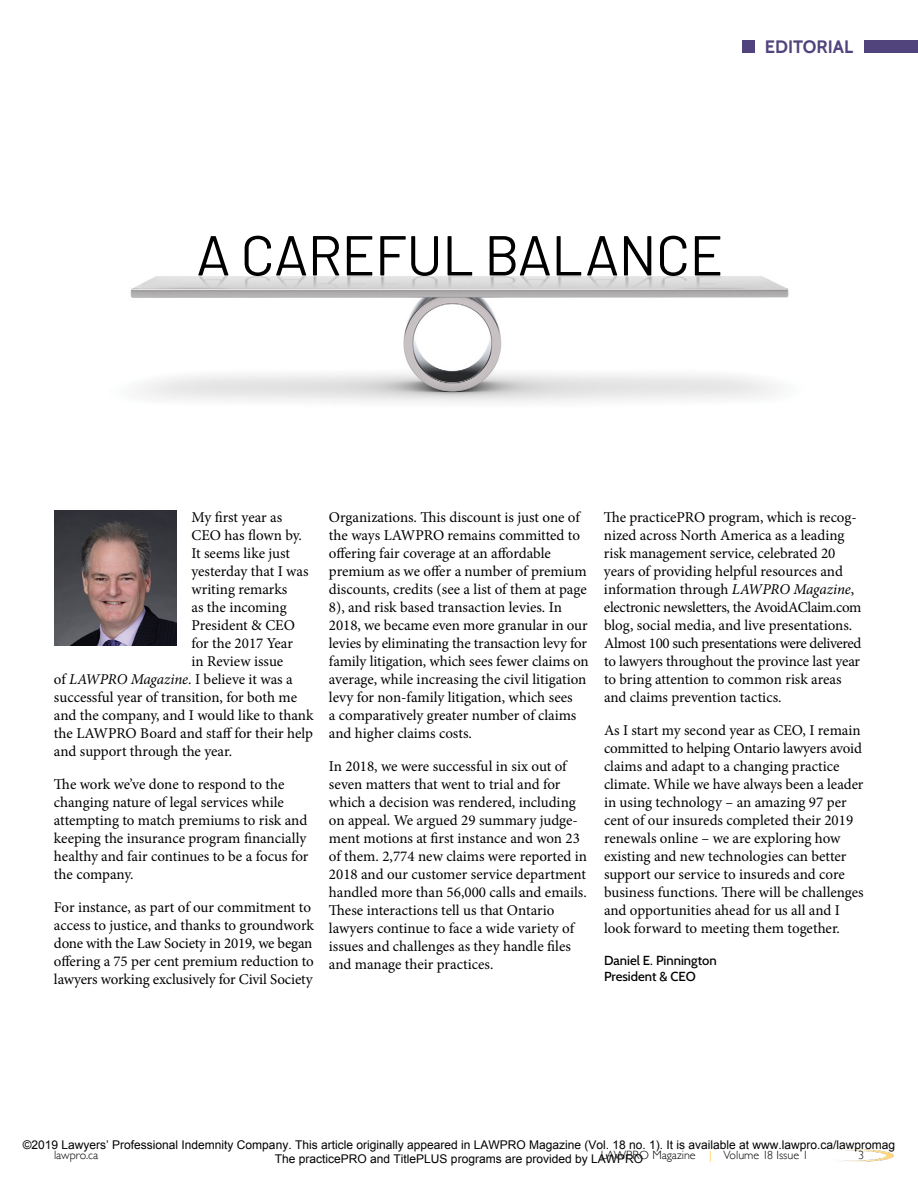
<style>
.page{position:relative;width:918px;height:1188px;background:#fff}
.page>*{position:absolute;margin:0;border:0;box-sizing:border-box;transform-origin:0 0}
.t1{font:56.25px "Barlow";letter-spacing:-.01em;color:#000}
.t2{font:700 18px "Cabin";color:#51437c}
.t3{font:15px/18px "Minion Pro";letter-spacing:-.005em;color:#000}
.t4{font:500 13.05px/15.8px "Cabin";color:#000}
.t5{font:12px/14.4px "Arial";color:#000;text-align:center}
.t6{font:300 12px "Gill Sans";color:#000}
.s1{font-style:italic}
.s2{color:#ffc425}
</style>
<div class="page">
<img style="left:130px;top:276px;width:659px;height:127px">
<img style="left:54px;top:511px;width:123px;height:135px">
<svg style="left:198px;top:276px;width:524px;height:16px;background:#d1d1d1"></svg>
<img style="left:839px;top:1149px;width:54px;height:12px">
<div style="left:864px;top:40px;width:54px;height:13px;background:#51437c"></div>
<div style="left:742px;top:40px;width:12px;height:13px;background:#51437c"></div>
<p class="t2" style="left:765px;top:36px;width:90px">EDITORIAL</p>
<h1 class="t1" style="left:196px;top:220px;width:529px">A CAREFUL BALANCE</h1>
<p class="t3" style="left:192px;top:508px;width:92px">My first year as</p>
<p class="t3" style="left:192px;top:526px;width:112px">CEO has flown by.</p>
<p class="t3" style="left:192px;top:544px;width:100px">It seems like just</p>
<p class="t3" style="left:192px;top:562px;width:119px">yesterday that I was</p>
<p class="t3" style="left:192px;top:580px;width:97px">writing remarks</p>
<p class="t3" style="left:192px;top:598px;width:97px">as the incoming</p>
<p class="t3" style="left:192px;top:616px;width:105px">President &amp; CEO</p>
<p class="t3" style="left:192px;top:634px;width:103px">for the 2017 Year</p>
<p class="t3" style="left:192px;top:652px;width:93px">in Review issue</p>
<p class="t3" style="left:54px;top:670px;width:240px">of <span class="s1">LAWPRO Magazine</span>. I believe it was a</p>
<p class="t3" style="left:54px;top:688px;width:245px">successful year of transition, for both me</p>
<p class="t3" style="left:54px;top:706px;width:261px">and the company, and I would like to thank</p>
<p class="t3" style="left:54px;top:724px;width:260px">the LAWPRO Board and staff for their help</p>
<p class="t3" style="left:54px;top:742px;width:180px">and support through the year.</p>
<p class="t3" style="left:54px;top:775px;width:256px">The work we’ve done to respond to the changing nature of legal services while attempting to match premiums to risk and keeping the insurance program financially healthy and fair continues to be a focus for the company.</p>
<p class="t3" style="left:54px;top:898px;width:262px">For instance, as part of our commitment to access to justice, and thanks to groundwork done with the Law Society in 2019, we began offering a 75 per cent premium reduction to lawyers working exclusively for Civil Society</p>
<p class="t3" style="left:329px;top:508px;width:261px">Organizations. This discount is just one of the ways LAWPRO remains committed to offering fair coverage at an affordable premium as we offer a number of premium discounts, credits (see a list of them at page 8), and risk based transaction levies. In 2018, we became even more granular in our levies by eliminating the transaction levy for family litigation, which sees fewer claims on average, while increasing the civil litigation levy for non-family litigation, which sees<br>a comparatively greater number of claims and higher claims costs.</p>
<p class="t3" style="left:329px;top:757px;width:260px">In 2018, we were successful in six out of seven matters that went to trial and for which a decision was rendered, including on appeal. We argued 29 summary judge&shy;ment motions at first instance and won 23 of them. 2,774 new claims were reported in 2018 and our customer service department handled more than 56,000 calls and emails.<br>These interactions tell us that Ontario lawyers continue to face a wide variety of issues and challenges as they handle files and manage their practices.</p>
<p class="t3" style="left:604px;top:508px;width:259px">The practicePRO program, which is recog&shy;nized across North America as a leading risk management service, celebrated 20 years of providing helpful resources and information through <span class="s1">LAWPRO Magazine</span>, electronic newsletters, the AvoidAClaim.com blog, social media, and live presentations.<br>Almost 100 such presentations were delivered to lawyers throughout the province last year to bring attention to common risk areas and claims prevention tactics.</p>
<p class="t3" style="left:604px;top:721px;width:261px">As I start my second year as CEO, I remain committed to helping Ontario lawyers avoid claims and adapt to a changing practice climate. While we have always been a leader in using technology – an amazing 97 per cent of our insureds completed their 2019 renewals online – we are exploring how existing and new technologies can better support our service to insureds and core business functions. There will be challenges and opportunities ahead for us all and I look forward to meeting them together.</p>
<p class="t4" style="left:604px;top:952px;width:114px">Daniel E. Pinnington<br>President &amp; CEO</p>
<p class="t5" style="left:23px;top:1138px;width:874px">©2019 Lawyers’ Professional Indemnity Company. This article originally appeared in LAWPRO Magazine (Vol. 18 no. 1). It is available at www.lawpro.ca/lawpromag<br>The practicePRO and TitlePLUS programs are provided by LAWPRO</p>
<p class="t6" style="left:54px;top:1146px;width:46px">lawpro.ca</p>
<p class="t6" style="left:601px;top:1146px;width:209px">LAWPRO Magazine <span class="s2">|</span> Volume 18 Issue 1</p>
<p class="t6" style="left:858px;top:1146px;width:7px">3</p>
</div>
